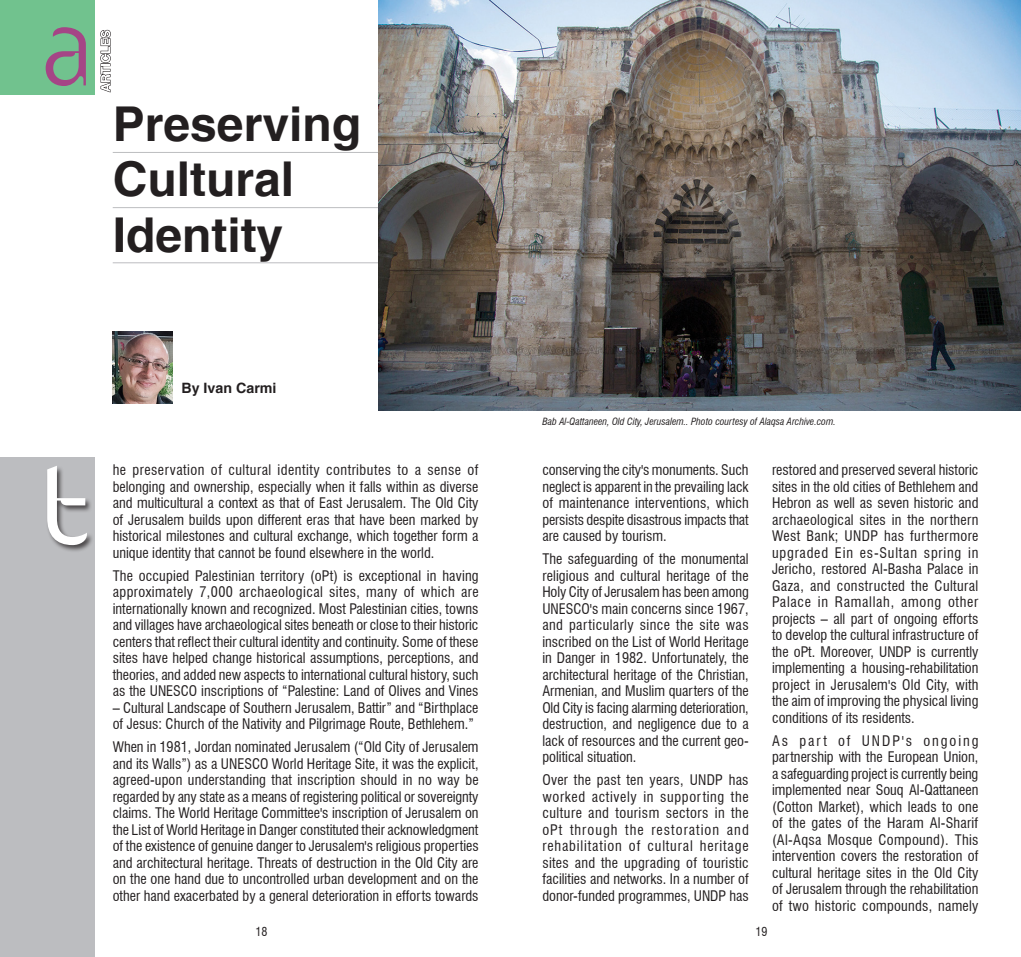
<style>
.page{position:relative;width:1021px;height:957px;background:#fff}
.page>*{position:absolute;margin:0;border:0;box-sizing:border-box;transform-origin:0 0}
.Text{font:162px "Gatometrix";color:#fff}
.t1{font:700 48px/55.5px "Switzerland";color:#231f20}
.Text-2{font:condensed 14.25px/16.5px "Swiss 721 BT";color:#231f20;text-align:justify}
.Writer{font:700 14.25px "Switzerland";color:#231f20}
.t2{font:condensed 12px "Swiss 721 BT";color:#231f20}
.t3{font:italic condensed 9.75px "Swiss 721 BT";color:#231f20}
</style>
<div class="page">
<hr style="left:113px;top:152px;width:365px;height:1px;background:#bcbdc0">
<hr style="left:113px;top:207px;width:365px;height:1px;background:#bcbdc0">
<hr style="left:113px;top:262px;width:365px;height:1px;background:#bcbdc0">
<div style="left:0;top:458px;width:95px;height:499px;background:#bcbdc0"></div>
<img style="left:113px;top:331px;width:59px;height:72px">
<div style="left:0;top:0;width:95px;height:95px;background:#71c28e"></div>
<svg style="left:100px;top:29px;width:11px;height:64px"></svg>
<svg style="left:46px;top:27px;width:40px;height:59px"></svg>
<img style="left:378px;top:0;width:642px;height:410px">
<div style="left:46px;top:465px;width:48px;height:87px;background:#231f20;opacity:.75"></div>
<p class="t1" style="left:113px;top:95px;width:250px">Preserving<br>Cultural<br>Identity</p>
<p class="Text" style="left:40px;top:434px;width:53px">t</p>
<p class="Writer" style="left:181px;top:379px;width:97px">By Ivan Carmi</p>
<p class="Text-2" style="left:113px;top:462px;width:367px">he preservation of cultural identity contributes to a sense of belonging and ownership, especially when it falls within as diverse and multicultural a context as that of East Jerusalem. The Old City of Jerusalem builds upon different eras that have been marked by historical milestones and cultural exchange, which together form a unique identity that cannot be found elsewhere in the world.</p>
<p class="Text-2" style="left:113px;top:567px;width:367px">The occupied Palestinian territory (oPt) is exceptional in having approximately 7,000 archaeological sites, many of which are internationally known and recognized. Most Palestinian cities, towns and villages have archaeological sites beneath or close to their historic centers that reflect their cultural identity and continuity. Some of these sites have helped change historical assumptions, perceptions, and theories, and added new aspects to international cultural history, such as the UNESCO inscriptions of “Palestine: Land of Olives and Vines</p>
<p class="Text-2" style="left:113px;top:699px;width:367px">– Cultural Landscape of Southern Jerusalem, Battir” and “Birthplace of Jesus: Church of the Nativity and Pilgrimage Route, Bethlehem.”</p>
<p class="Text-2" style="left:113px;top:738px;width:367px">When in 1981, Jordan nominated Jerusalem (“Old City of Jerusalem and its Walls”) as a UNESCO World Heritage Site, it was the explicit, agreed-upon understanding that inscription should in no way be regarded by any state as a means of registering political or sovereignty claims. The World Heritage Committee's inscription of Jerusalem on the List of World Heritage in Danger constituted their acknowledgment of the existence of genuine danger to Jerusalem's religious properties and architectural heritage. Threats of destruction in the Old City are on the one hand due to uncontrolled urban development and on the other hand exacerbated by a general deterioration in efforts towards</p>
<p class="t3" style="left:542px;top:415px;width:295px">Bab Al-Qattaneen, Old City, Jerusalem.. Photo courtesy of Alaqsa Archive.com.</p>
<p class="Text-2" style="left:542px;top:462px;width:208px">conserving the city's monuments. Such neglect is apparent in the prevailing lack of maintenance interventions, which persists despite disastrous impacts that are caused by tourism.</p>
<p class="Text-2" style="left:542px;top:550px;width:208px">The safeguarding of the monumental religious and cultural heritage of the Holy City of Jerusalem has been among UNESCO's main concerns since 1967, and particularly since the site was inscribed on the List of World Heritage in Danger in 1982. Unfortunately, the architectural heritage of the Christian, Armenian, and Muslim quarters of the Old City is facing alarming deterioration, destruction, and negligence due to a lack of resources and the current geo&shy;political situation.</p>
<p class="Text-2" style="left:542px;top:771px;width:208px">Over the past ten years, UNDP has worked actively in supporting the culture and tourism sectors in the oPt through the restoration and rehabilitation of cultural heritage sites and the upgrading of touristic facilities and networks. In a number of donor-funded programmes, UNDP has</p>
<p class="Text-2" style="left:772px;top:462px;width:208px">restored and preserved several historic sites in the old cities of Bethlehem and Hebron as well as seven historic and archaeological sites in the northern West Bank; UNDP has furthermore upgraded Ein es-Sultan spring in Jericho, restored Al-Basha Palace in Gaza, and constructed the Cultural Palace in Ramallah, among other projects – all part of ongoing efforts to develop the cultural infrastructure of the oPt. Moreover, UNDP is currently implementing a housing-rehabilitation project in Jerusalem's Old City, with the aim of improving the physical living conditions of its residents.</p>
<p class="Text-2" style="left:772px;top:732px;width:208px">As part of UNDP's ongoing partnership with the European Union, a safeguarding project is currently being implemented near Souq Al-Qattaneen (Cotton Market), which leads to one of the gates of the Haram Al-Sharif (Al-Aqsa Mosque Compound). This intervention covers the restoration of cultural heritage sites in the Old City of Jerusalem through the rehabilitation of two historic compounds, namely</p>
<p class="t2" style="left:256px;top:925px;width:13px">18</p>
<p class="t2" style="left:755px;top:925px;width:13px">19</p>
</div>
